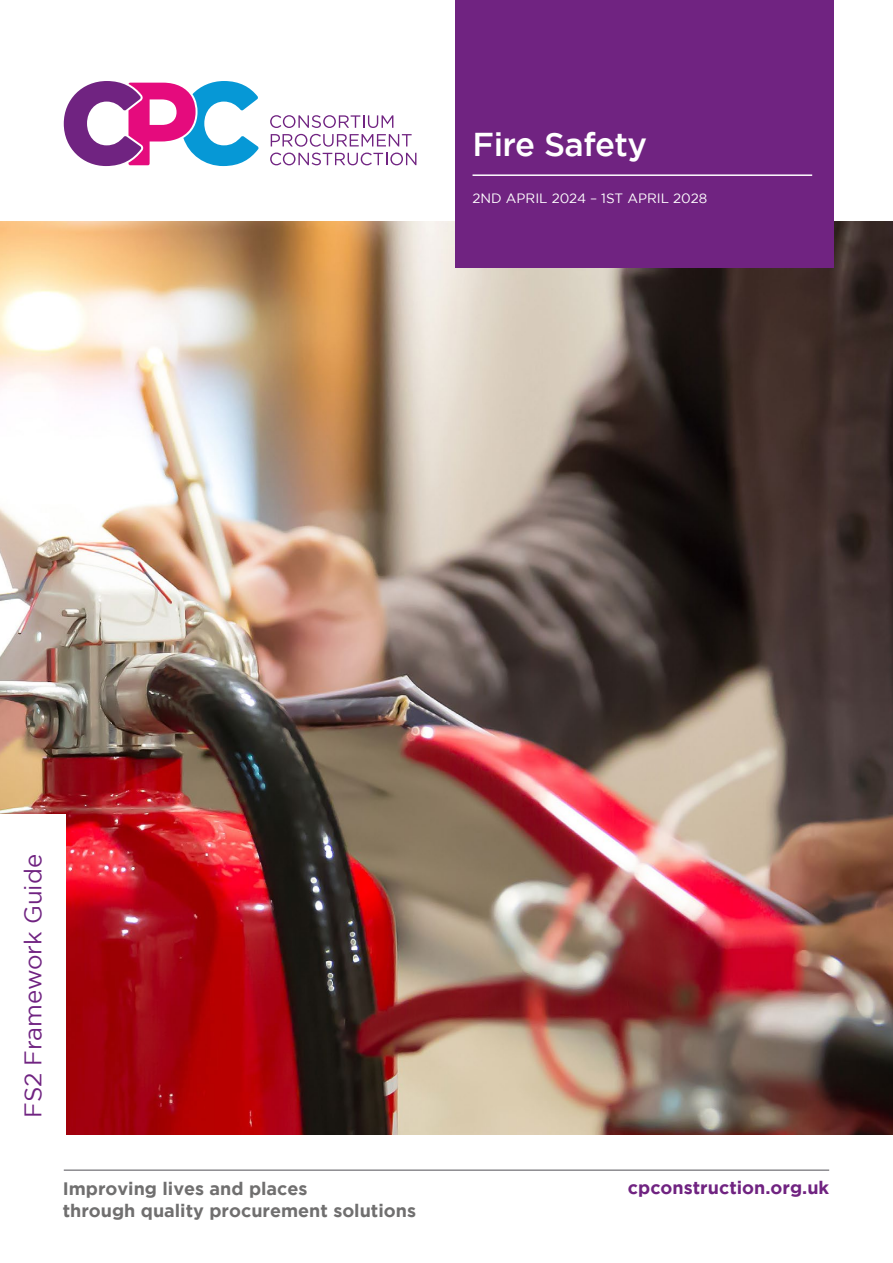
<style>
.page{position:relative;width:893px;height:1263px;background:#fff}
.page>*{position:absolute;margin:0;border:0;box-sizing:border-box;transform-origin:0 0}
.t1{font:500 33px "Gotham";letter-spacing:-.015em;color:#fff}
.t2{font:24px "Gotham";color:#702381}
.t3{font:700 18px/22.5px "Gotham";color:#706f6f}
.t4{font:700 18px "Gotham";color:#702381}
.t5{font:13.5px "Gotham";color:#fff}
</style>
<div class="page">
<img style="left:0;top:221px;width:893px;height:913px">
<hr style="left:64px;top:1169px;width:765px;height:2px;background:#8b8a8e">
<svg style="left:64px;top:81px;width:195px;height:85px"></svg>
<svg style="left:270px;top:115px;width:123px;height:13px"></svg>
<svg style="left:271px;top:134px;width:141px;height:13px"></svg>
<svg style="left:270px;top:153px;width:146px;height:12px"></svg>
<div style="left:455px;top:0;width:378px;height:267px;background:#702381"></div>
<div style="left:0;top:814px;width:66px;height:321px;background:#fff"></div>
<hr style="left:472px;top:174px;width:340px;height:2px;background:#fff">
<h1 class="t1" style="left:472px;top:126px;width:176px">Fire Safety</h1>
<p class="t5" style="left:472px;top:191px;width:236px">2ND APRIL 2024 – 1ST APRIL 2028</p>
<h2 class="t2" style="left:20px;top:1118px;width:266px;rotate:-90deg">FS2 Framework Guide</h2>
<p class="t3" style="left:63px;top:1177px;width:355px">Improving lives and places<br>through quality procurement solutions</p>
<p class="t4" style="left:628px;top:1177px;width:203px">cpconstruction.org.uk</p>
</div>
